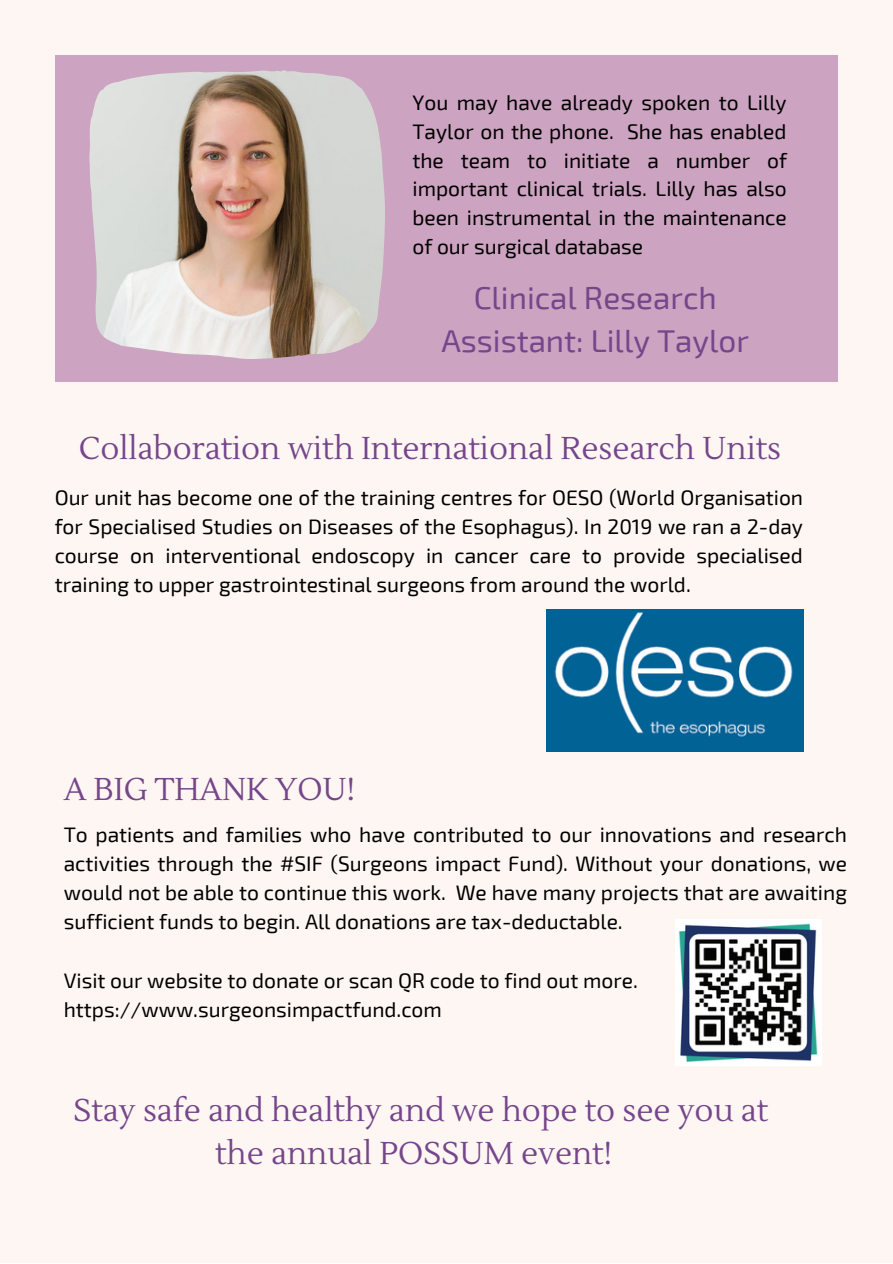
<style>
.page{position:relative;width:893px;height:1264px;background:#fff}
.page>*{position:absolute;margin:0;border:0;box-sizing:border-box;transform-origin:0 0}
.t1{font:31.5px/43.2px "Lustria";color:#75468b;text-align:center}
.t2{font:31.5px/43.2px "Exo 2";color:#75468b;text-align:center}
.t3{font:21px/28.8px "Exo 2";color:#000;text-align:justify}
</style>
<div class="page">
<div style="left:0;top:0;width:892px;height:1262px;background:#fef6f2"></div>
<div style="left:55px;top:55px;width:782px;height:326px;background:#cca3c0"></div>
<img style="left:89px;top:70px;width:295px;height:288px">
<img style="left:546px;top:609px;width:257px;height:142px">
<img style="left:675px;top:919px;width:146px;height:146px">
<p class="t3" style="left:412px;top:87px;width:376px">You may have already spoken to Lilly Taylor on the phone. She has enabled the team to initiate a number of important clinical trials. Lilly has also been instrumental in the maintenance of our surgical database</p>
<h1 class="t2" style="left:441px;top:275px;width:309px">Clinical Research<br>Assistant: Lilly Taylor</h1>
<h1 class="t1" style="left:79px;top:427px;width:703px">Collaboration with International Research Units</h1>
<p class="t3" style="left:55px;top:482px;width:750px">Our unit has become one of the training centres for OESO (World Organisation for Specialised Studies on Diseases of the Esophagus). In 2019 we ran a 2-day course on interventional endoscopy in cancer care to provide specialised training to upper gastrointestinal surgeons from around the world.</p>
<h1 class="t1" style="left:64px;top:768px;width:293px">A BIG THANK YOU!</h1>
<p class="t3" style="left:64px;top:818px;width:784px;line-height:29.2px">To patients and families who have contributed to our innovations and research activities through the #SIF (Surgeons impact Fund). Without your donations, we would not be able to continue this work. We have many projects that are awaiting sufficient funds to begin. All donations are tax-deductable.</p>
<p class="t3" style="left:64px;top:964px;width:575px;line-height:29.2px">Visit our website to donate or scan QR code to find out more. https://www.surgeonsimpactfund.com</p>
<h1 class="t1" style="left:74px;top:1089px;width:696px">Stay safe and healthy and we hope to see you at the annual POSSUM event!</h1>
</div>
